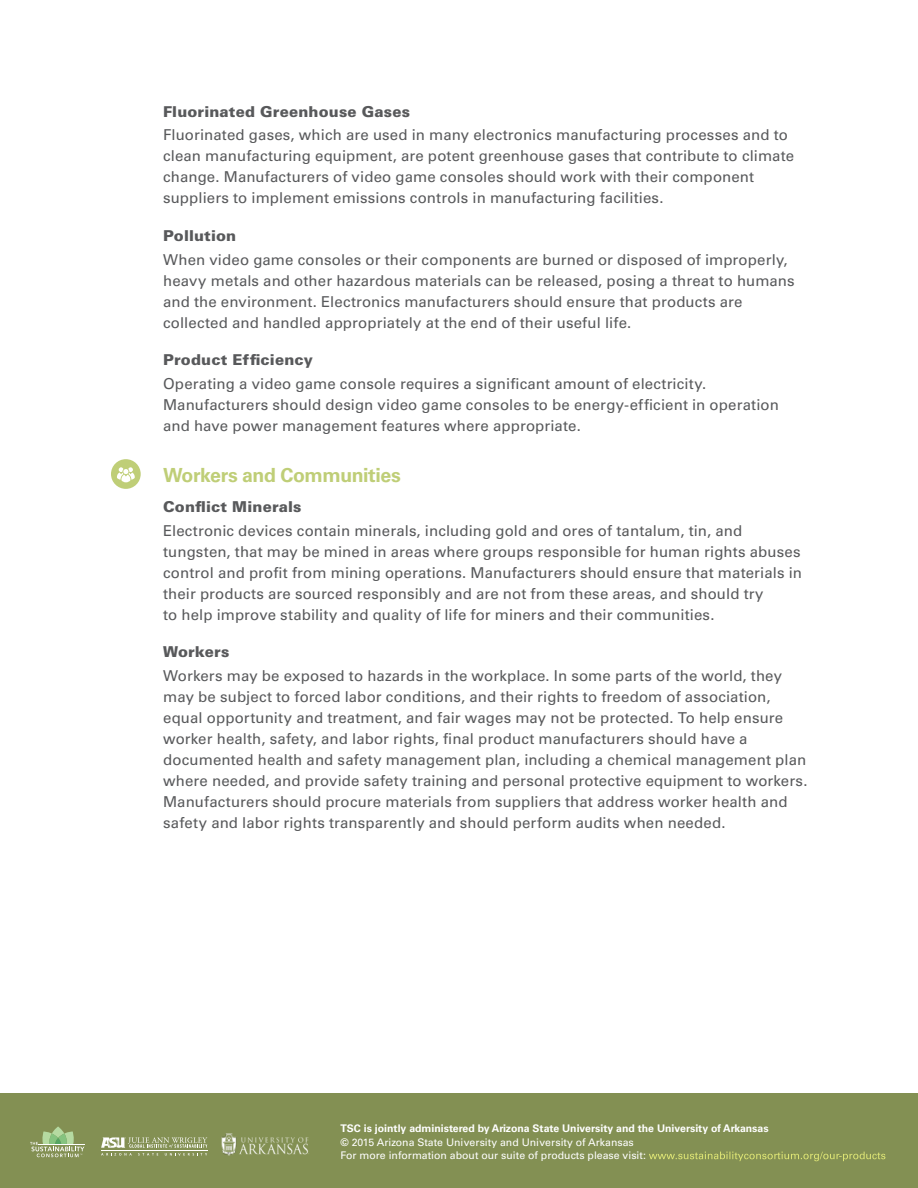
<style>
.page{position:relative;width:918px;height:1188px;background:#fff}
.page>*{position:absolute;margin:0;border:0;box-sizing:border-box;transform-origin:0 0}
.t1{font:700 19.5px "Univers LT Std";letter-spacing:-.025em;color:#bfce77}
.t2{font:15px/21px "Univers LT Std";letter-spacing:.01em;color:#58595b}
.t3{font:900 15px "Univers LT Std";letter-spacing:.01em;color:#58595b}
.t4{font:10.5px/13.5px "Univers LT Std";color:#fff}
.s1{font-weight:700}
</style>
<div class="page">
<div style="left:0;top:1094px;width:918px;height:94px;background:#839053"></div>
<svg style="left:649px;top:1152px;width:236px;height:9px"></svg>
<svg style="left:101px;top:1137px;width:106px;height:19px"></svg>
<img style="left:221px;top:1134px;width:88px;height:22px">
<hr style="left:39px;top:1144px;width:46px;height:1px;background:#fff">
<svg style="left:30px;top:1126px;width:54px;height:31px"></svg>
<div style="left:111px;top:459px;width:30px;height:30px;background:#bfce77;border-radius:50%"></div>
<svg style="left:117px;top:467px;width:18px;height:15px"></svg>
<p class="t3" style="left:163px;top:102px;width:249px">Fluorinated Greenhouse Gases</p>
<p class="t2" style="left:163px;top:125px;width:633px">Fluorinated gases, which are used in many electronics manufacturing processes and to clean manufacturing equipment, are potent greenhouse gases that contribute to climate change. Manufacturers of video game consoles should work with their component suppliers to implement emissions controls in manufacturing facilities.</p>
<p class="t3" style="left:163px;top:226px;width:75px">Pollution</p>
<p class="t2" style="left:163px;top:249px;width:633px">When video game consoles or their components are burned or disposed of improperly, heavy metals and other hazardous materials can be released, posing a threat to humans and the environment. Electronics manufacturers should ensure that products are collected and handled appropriately at the end of their useful life.</p>
<p class="t3" style="left:163px;top:350px;width:151px">Product Efficiency</p>
<p class="t2" style="left:163px;top:373px;width:617px">Operating a video game console requires a significant amount of electricity.<br>Manufacturers should design video game consoles to be energy-efficient in operation and have power management features where appropriate.</p>
<h1 class="t1" style="left:163px;top:464px;width:239px">Workers and Communities</h1>
<p class="t3" style="left:163px;top:497px;width:140px">Conflict Minerals</p>
<p class="t2" style="left:163px;top:520px;width:640px">Electronic devices contain minerals, including gold and ores of tantalum, tin, and tungsten, that may be mined in areas where groups responsible for human rights abuses control and profit from mining operations. Manufacturers should ensure that materials in their products are sourced responsibly and are not from these areas, and should try<br>to help improve stability and quality of life for miners and their communities.</p>
<p class="t3" style="left:163px;top:642px;width:68px">Workers</p>
<p class="t2" style="left:163px;top:665px;width:646px">Workers may be exposed to hazards in the workplace. In some parts of the world, they may be subject to forced labor conditions, and their rights to freedom of association, equal opportunity and treatment, and fair wages may not be protected. To help ensure worker health, safety, and labor rights, final product manufacturers should have a documented health and safety management plan, including a chemical management plan where needed, and provide safety training and personal protective equipment to workers.<br>Manufacturers should procure materials from suppliers that address worker health and safety and labor rights transparently and should perform audits when needed.</p>
<p class="t4" style="left:341px;top:1122px;width:430px"><span class="s1">TSC is jointly administered by Arizona State University and the University of Arkansas ©</span> 2015 Arizona State University and University of Arkansas<br>For more information about our suite of products please visit:</p>
</div>
